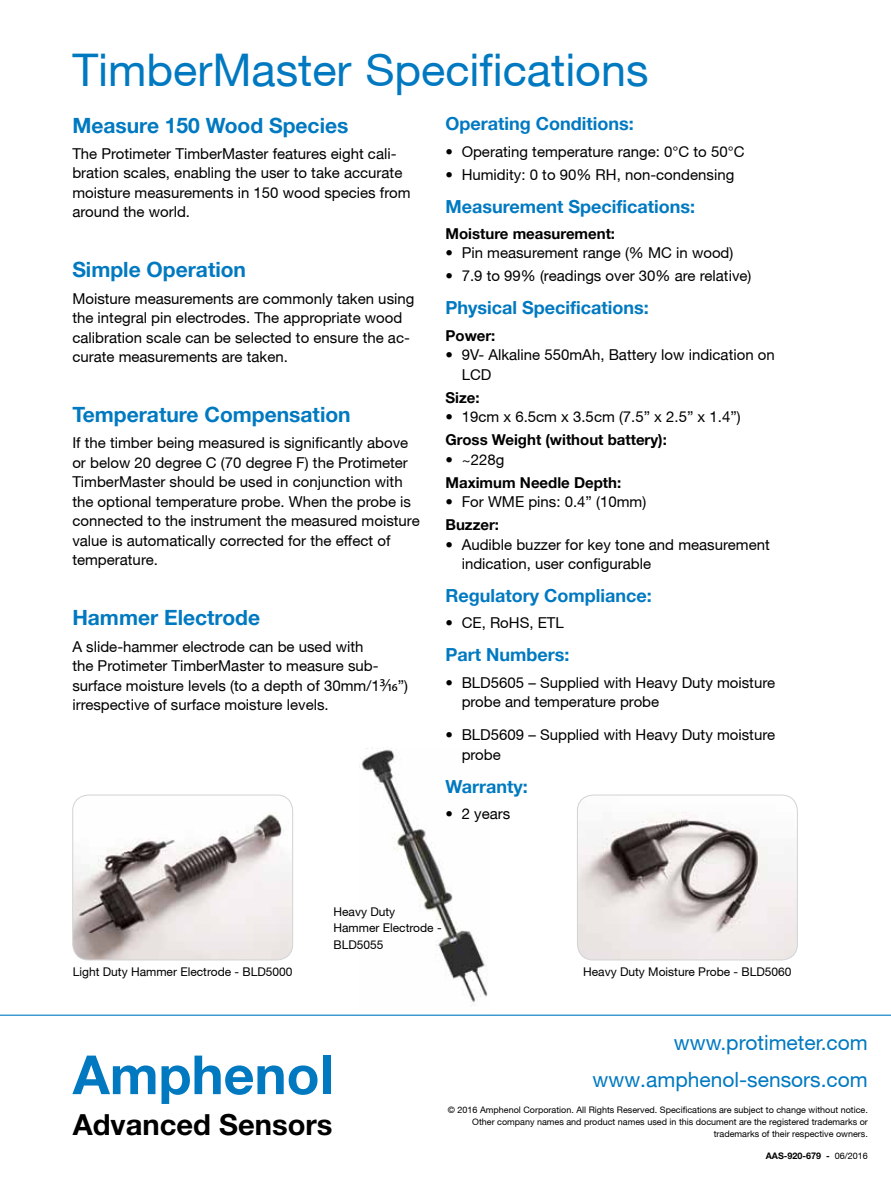
<style>
.page{position:relative;width:891px;height:1188px;background:#fff}
.page>*{position:absolute;margin:0;border:0;box-sizing:border-box;transform-origin:0 0}
.t1{font:700 54px "Helvetica Neue LT Std";color:#0079c1}
.t2{font:45px "Helvetica Neue";color:#0079c1}
.t3{font:700 29.1px "Helvetica Neue LT Std";color:#000}
.t4{font:700 21px "Helvetica Neue";color:#0079c1}
.t5{font:21px "Helvetica Neue";color:#0079c1}
.t6{font:700 18px "Helvetica Neue";color:#0079c1}
.t7{font:15px/19.5px "Helvetica Neue";color:#000}
.t8{font:700 15px "Helvetica Neue";color:#000}
.t9{font:12px/16.5px "Helvetica Neue";color:#000}
.t10{font:9px/12px "Helvetica Neue";color:#000;text-align:right}
.t11{font:700 9px "Helvetica Neue";color:#000}
.s1{font-family:"Myriad Pro";font-size:18px}
.s2{font-weight:400}
</style>
<div class="page">
<img style="left:359px;top:748px;width:129px;height:255px">
<img style="left:73px;top:795px;width:219px;height:165px">
<div style="left:72px;top:795px;width:221px;height:165px;border:1px solid #d1d3d4;border-radius:16px"></div>
<img style="left:577px;top:795px;width:220px;height:165px">
<div style="left:577px;top:795px;width:221px;height:165px;border:1px solid #d1d3d4;border-radius:16px"></div>
<hr style="left:0;top:1015px;width:891px;height:1px;background:#0079c1">
<h2 class="t2" style="left:72px;top:43px;width:578px">TimberMaster Specifications</h2>
<h3 class="t4" style="left:72px;top:112px;width:278px">Measure 150 Wood Species</h3>
<p class="t7" style="left:72px;top:144px;width:340px">The Protimeter TimberMaster features eight cali&shy;bration scales, enabling the user to take accurate moisture measurements in 150 wood species from around the world.</p>
<p class="t6" style="left:446px;top:113px;width:190px">Operating Conditions:</p>
<p class="t7" style="left:446px;top:141px;width:301px">• Operating temperature range: 0°C to 50°C</p>
<p class="t7" style="left:446px;top:164px;width:290px">• Humidity: 0 to 90% RH, non-condensing</p>
<p class="t6" style="left:446px;top:195px;width:251px">Measurement Specifications:</p>
<p class="t8" style="left:446px;top:224px;width:171px">Moisture measurement:</p>
<p class="t7" style="left:446px;top:243px;width:289px">• Pin measurement range (% MC in wood)</p>
<p class="t7" style="left:446px;top:266px;width:307px">• 7.9 to 99% (readings over 30% are relative)</p>
<p class="t6" style="left:446px;top:297px;width:205px">Physical Specifications:</p>
<p class="t8" style="left:446px;top:326px;width:51px">Power:</p>
<p class="t7" style="left:462px;top:345px;width:315px;text-indent:-16px">• 9V- Alkaline 550mAh, Battery low indication on<br>LCD</p>
<p class="t8" style="left:446px;top:388px;width:36px">Size:</p>
<p class="t7" style="left:446px;top:407px;width:297px">• 19cm x 6.5cm x 3.5cm (7.5” x 2.5” x 1.4”)</p>
<p class="t8" style="left:446px;top:431px;width:223px">Gross Weight (without battery):</p>
<p class="t7" style="left:446px;top:449px;width:60px">• ~228g</p>
<p class="t8" style="left:446px;top:473px;width:177px">Maximum Needle Depth:</p>
<p class="t7" style="left:446px;top:492px;width:202px">• For WME pins: 0.4” (10mm)</p>
<p class="t8" style="left:446px;top:516px;width:55px">Buzzer:</p>
<p class="t7" style="left:462px;top:534px;width:310px;text-indent:-16px">• Audible buzzer for key tone and measurement indication, user configurable</p>
<p class="t6" style="left:446px;top:585px;width:208px">Regulatory Compliance:</p>
<p class="t7" style="left:446px;top:613px;width:120px">• CE, RoHS, ETL</p>
<p class="t6" style="left:446px;top:644px;width:126px">Part Numbers:</p>
<p class="t7" style="left:462px;top:672px;width:315px;text-indent:-16px">• BLD5605 – Supplied with Heavy Duty moisture probe and temperature probe</p>
<p class="t7" style="left:462px;top:725px;width:315px;text-indent:-16px">• BLD5609 – Supplied with Heavy Duty moisture probe</p>
<p class="t6" style="left:446px;top:775px;width:84px">Warranty:</p>
<p class="t7" style="left:446px;top:804px;width:66px">• 2 years</p>
<h3 class="t4" style="left:72px;top:257px;width:175px">Simple Operation</h3>
<p class="t7" style="left:72px;top:288px;width:344px">Moisture measurements are commonly taken using the integral pin electrodes. The appropriate wood calibration scale can be selected to ensure the ac&shy;curate measurements are taken.</p>
<h3 class="t4" style="left:72px;top:402px;width:280px">Temperature Compensation</h3>
<p class="t7" style="left:72px;top:433px;width:349px">If the timber being measured is significantly above or below 20 degree C (70 degree F) the Protimeter TimberMaster should be used in conjunction with the optional temperature probe. When the probe is connected to the instrument the measured moisture value is automatically corrected for the effect of temperature.</p>
<h3 class="t4" style="left:72px;top:605px;width:189px">Hammer Electrode</h3>
<p class="t7" style="left:72px;top:636px;width:337px">A slide-hammer electrode can be used with<br>the Protimeter TimberMaster to measure sub&shy;surface moisture levels (to a depth of 30mm/1<span class="s1">3/16</span>”) irrespective of surface moisture levels.</p>
<p class="t9" style="left:73px;top:964px;width:221px">Light Duty Hammer Electrode - BLD5000</p>
<p class="t9" style="left:334px;top:903px;width:110px">Heavy Duty<br>Hammer Electrode -<br>BLD5055</p>
<p class="t9" style="left:583px;top:964px;width:210px">Heavy Duty Moisture Probe - BLD5060</p>
<h1 class="t1" style="left:73px;top:1041px;width:262px">Amphenol</h1>
<h3 class="t3" style="left:73px;top:1107px;width:261px">Advanced Sensors</h3>
<h3 class="t5" style="left:674px;top:1030px;width:196px">www.protimeter.com</h3>
<h3 class="t5" style="left:593px;top:1067px;width:277px">www.amphenol-sensors.com</h3>
<p class="t10" style="left:448px;top:1104px;width:422px">© 2016 Amphenol Corporation. All Rights Reserved. Specifications are subject to change without notice.<br>Other company names and product names used in this document are the registered trademarks or trademarks of their respective owners.</p>
<p class="t11" style="left:766px;top:1150px;width:104px">AAS-920-679 - <span class="s2">06/2016</span></p>
</div>
